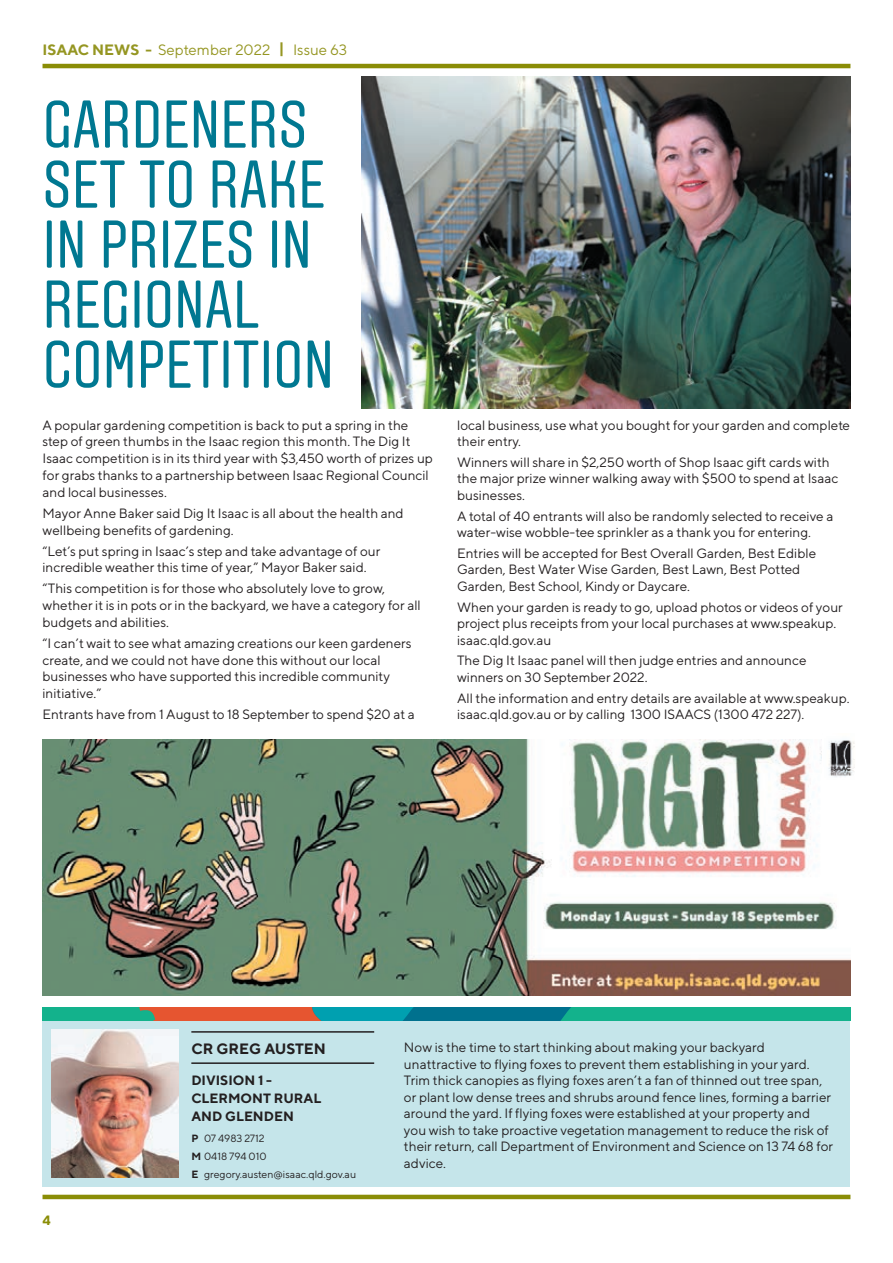
<style>
.page{position:relative;width:893px;height:1263px;background:#fff}
.page>*{position:absolute;margin:0;border:0;box-sizing:border-box;transform-origin:0 0}
.t1{font:67.5px/60px "Aveny T";color:#007891}
.t2{font:15px "TT Norms";color:#959622}
.t3{font:700 15px "TT Norms";color:#231f20}
.t4{font:13.5px/16.5px "TT Norms";color:#231f20}
.t5{font:700 13.5px/18px "TT Norms";color:#231f20}
.t6{font:700 13.5px "TT Norms";color:#8a8d06}
.t7{font:10.5px/18px "TT Norms";color:#231f20}
.s1{font-weight:700}
</style>
<div class="page">
<hr style="left:43px;top:1195px;width:807px;height:4px;background:#8a8d06">
<hr style="left:43px;top:64px;width:807px;height:4px;background:#8a8d06">
<div style="left:43px;top:1020px;width:807px;height:166px;background:#c5e5ea"></div>
<img style="left:51px;top:1029px;width:128px;height:149px">
<hr style="left:191px;top:1031px;width:183px;height:2px;background:#231f20">
<hr style="left:191px;top:1062px;width:183px;height:2px;background:#231f20">
<svg style="left:43px;top:1008px;width:807px;height:12px;background:#38907d"></svg>
<img style="left:361px;top:77px;width:489px;height:331px">
<img style="left:43px;top:740px;width:807px;height:255px">
<img style="left:823px;top:740px;width:32px;height:39px">
<p class="t2" style="left:43px;top:40px;width:306px"><span class="s1">ISAAC NEWS -</span> September 2022 <span class="s1">|</span> Issue 63</p>
<h1 class="t1" style="left:43px;top:96px;width:293px">GARDENERS<br>SET TO RAKE<br>IN PRIZES IN<br>REGIONAL<br>COMPETITION</h1>
<p class="t4" style="left:43px;top:416px;width:392px">A popular gardening competition is back to put a spring in the step of green thumbs in the Isaac region this month. The Dig It Isaac competition is in its third year with $3,450 worth of prizes up for grabs thanks to a partnership between Isaac Regional Council and local businesses.</p>
<p class="t4" style="left:43px;top:504px;width:363px">Mayor Anne Baker said Dig It Isaac is all about the health and wellbeing benefits of gardening.</p>
<p class="t4" style="left:43px;top:542px;width:339px">“Let’s put spring in Isaac’s step and take advantage of our incredible weather this time of year,” Mayor Baker said.</p>
<p class="t4" style="left:43px;top:580px;width:380px">“This competition is for those who absolutely love to grow, whether it is in pots or in the backyard, we have a category for all budgets and abilities.</p>
<p class="t4" style="left:43px;top:634px;width:371px">“I can’t wait to see what amazing creations our keen gardeners create, and we could not have done this without our local businesses who have supported this incredible community initiative.”</p>
<p class="t4" style="left:43px;top:706px;width:374px">Entrants have from 1 August to 18 September to spend $20 at a</p>
<p class="t4" style="left:457px;top:416px;width:394px">local business, use what you bought for your garden and complete their entry.</p>
<p class="t4" style="left:457px;top:454px;width:383px">Winners will share in $2,250 worth of Shop Isaac gift cards with the major prize winner walking away with $500 to spend at Isaac businesses.</p>
<p class="t4" style="left:457px;top:507px;width:378px">A total of 40 entrants will also be randomly selected to receive a water-wise wobble-tee sprinkler as a thank you for entering.</p>
<p class="t4" style="left:457px;top:545px;width:361px">Entries will be accepted for Best Overall Garden, Best Edible<br>Garden, Best Water Wise Garden, Best Lawn, Best Potted<br>Garden, Best School, Kindy or Daycare.</p>
<p class="t4" style="left:457px;top:598px;width:387px">When your garden is ready to go, upload photos or videos of your project plus receipts from your local purchases at www.speakup. isaac.qld.gov.au</p>
<p class="t4" style="left:457px;top:652px;width:351px">The Dig It Isaac panel will then judge entries and announce winners on 30 September 2022.</p>
<p class="t4" style="left:457px;top:689px;width:394px">All the information and entry details are available at www.speakup. isaac.qld.gov.au or by calling 1300 ISAACS (1300 472 227).</p>
<p class="t6" style="left:43px;top:1212px;width:10px">4</p>
<p class="t3" style="left:191px;top:1039px;width:136px">CR GREG AUSTEN</p>
<p class="t5" style="left:191px;top:1070px;width:132px">DIVISION 1 -<br>CLERMONT RURAL<br>AND GLENDEN</p>
<p class="t7" style="left:191px;top:1129px;width:166px"><span class="s1">P</span> 07 4983 2712<br><span class="s1">M</span> 0418 794 010<br><span class="s1">E</span> gregory.austen@isaac.qld.gov.au</p>
<p class="t4" style="left:404px;top:1039px;width:431px">Now is the time to start thinking about making your backyard unattractive to flying foxes to prevent them establishing in your yard.<br>Trim thick canopies as flying foxes aren’t a fan of thinned out tree span, or plant low dense trees and shrubs around fence lines, forming a barrier around the yard. If flying foxes were established at your property and you wish to take proactive vegetation management to reduce the risk of their return, call Department of Environment and Science on 13 74 68 for advice.</p>
</div>
